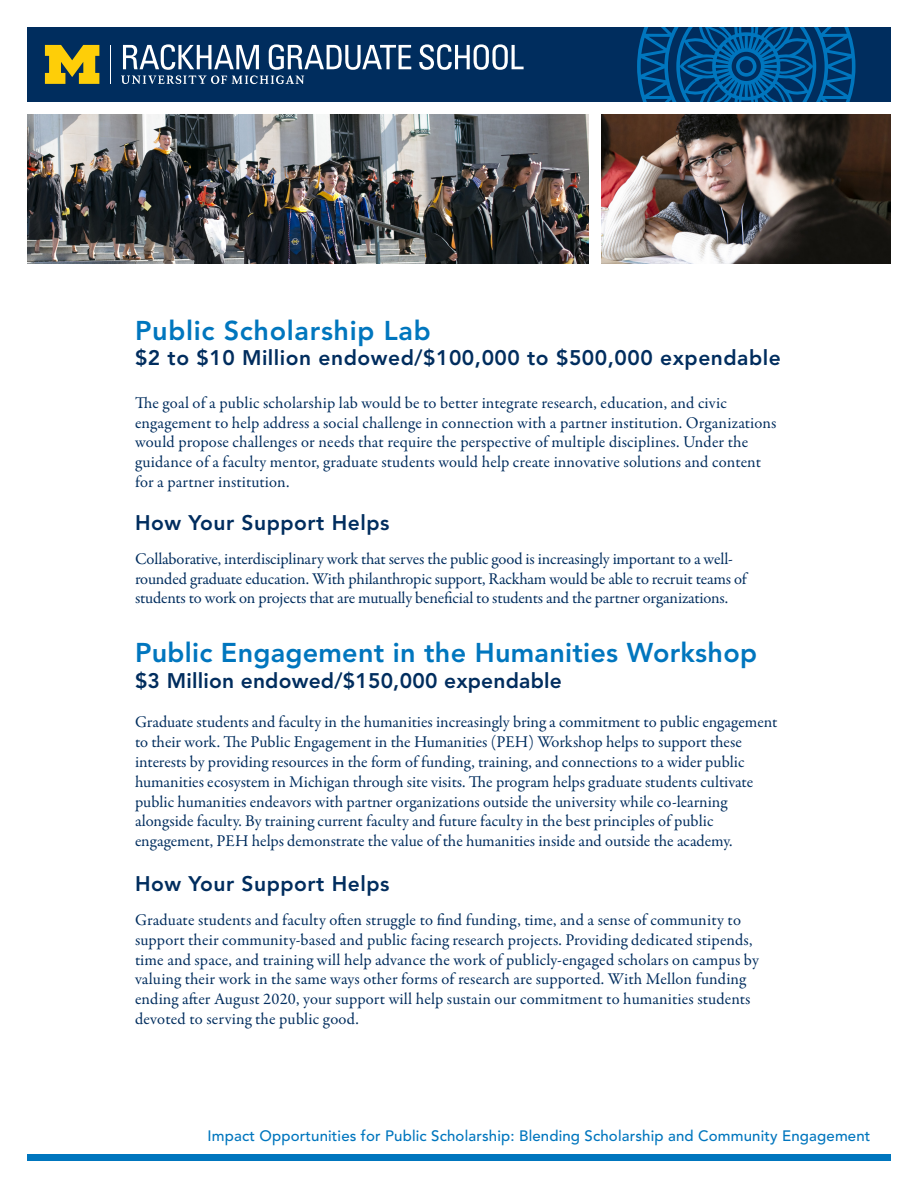
<style>
.page{position:relative;width:918px;height:1188px;background:#fff}
.page>*{position:absolute;margin:0;border:0;box-sizing:border-box;transform-origin:0 0}
.t1{font:800 27px "Avenir LT Std";letter-spacing:.01em;color:#0076be}
.t2{font:800 21px "Avenir LT Std";letter-spacing:.025em;color:#002d5e}
.t3{font:16.5px/19.8px "Garamond Premr Pro";color:#002d5e}
.t4{font:500 15px "Avenir LT Std";letter-spacing:.01em;color:#0076be}
</style>
<div class="page">
<div style="left:27px;top:1155px;width:864px;height:6px;background:#0076be"></div>
<div style="left:27px;top:27px;width:864px;height:75px;background:#002d5e"></div>
<svg style="left:419px;top:44px;width:105px;height:26px"></svg>
<hr style="left:110px;top:45px;width:1px;height:39px;background:#fff">
<svg style="left:45px;top:45px;width:54px;height:39px"></svg>
<svg style="left:121px;top:44px;width:290px;height:40px"></svg>
<svg style="left:637px;top:27px;width:218px;height:75px"></svg>
<img style="left:27px;top:114px;width:562px;height:150px">
<img style="left:602px;top:114px;width:289px;height:150px">
<p class="t1" style="left:135px;top:315px;width:297px">Public Scholarship Lab</p>
<p class="t2" style="left:135px;top:346px;width:647px">$2 to $10 Million endowed/$100,000 to $500,000 expendable</p>
<p class="t3" style="left:135px;top:393px;width:643px">The goal of a public scholarship lab would be to better integrate research, education, and civic engagement to help address a social challenge in connection with a partner institution. Organizations would propose challenges or needs that require the perspective of multiple disciplines. Under the guidance of a faculty mentor, graduate students would help create innovative solutions and content for a partner institution.</p>
<p class="t2" style="left:135px;top:510px;width:256px">How Your Support Helps</p>
<p class="t3" style="left:135px;top:549px;width:613px">Collaborative, interdisciplinary work that serves the public good is increasingly important to a well&shy;rounded graduate education. With philanthropic support, Rackham would be able to recruit teams of students to work on projects that are mutually beneficial to students and the partner organizations.</p>
<p class="t1" style="left:135px;top:637px;width:624px">Public Engagement in the Humanities Workshop</p>
<p class="t2" style="left:135px;top:668px;width:428px">$3 Million endowed/$150,000 expendable</p>
<p class="t3" style="left:135px;top:713px;width:644px">Graduate students and faculty in the humanities increasingly bring a commitment to public engagement to their work. The Public Engagement in the Humanities (PEH) Workshop helps to support these interests by providing resources in the form of funding, training, and connections to a wider public humanities ecosystem in Michigan through site visits. The program helps graduate students cultivate public humanities endeavors with partner organizations outside the university while co-learning alongside faculty. By training current faculty and future faculty in the best principles of public engagement, PEH helps demonstrate the value of the humanities inside and outside the academy.</p>
<p class="t2" style="left:135px;top:871px;width:256px">How Your Support Helps</p>
<p class="t3" style="left:135px;top:910px;width:625px">Graduate students and faculty often struggle to find funding, time, and a sense of community to support their community-based and public facing research projects. Providing dedicated stipends, time and space, and training will help advance the work of publicly-engaged scholars on campus by valuing their work in the same ways other forms of research are supported. With Mellon funding ending after August 2020, your support will help sustain our commitment to humanities students devoted to serving the public good.</p>
<p class="t4" style="left:208px;top:1127px;width:664px">Impact Opportunities for Public Scholarship: Blending Scholarship and Community Engagement</p>
</div>
